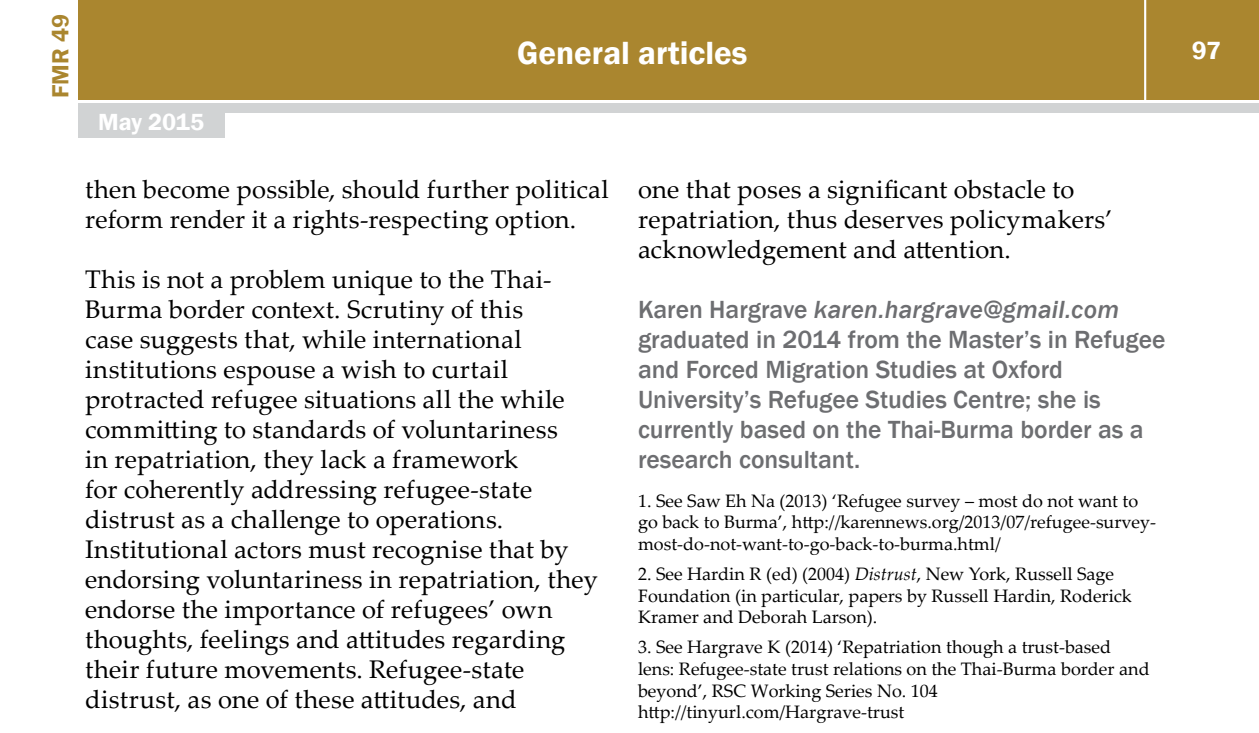
<style>
.page{position:relative;width:1259px;height:733px;background:#fff}
.page>*{position:absolute;margin:0;border:0;box-sizing:border-box;transform-origin:0 0}
.t1{font:600 33px "Franklin Gothic";color:#fff}
.t2{font:25.5px/30px "Palatino Linotype";letter-spacing:.01em;color:#000}
.t3{font:500 25.5px/30px "Franklin Gothic";color:#6d6e71}
.t4{font:600 25.5px "Franklin Gothic";color:#fff}
.t5{font:600 24px "Franklin Gothic";color:#fff}
.t6{font:600 24px "Franklin Gothic";color:#aa862f}
.t7{font:18px/21.6px "Palatino Linotype";color:#000}
.s1{font-style:italic}
</style>
<div class="page">
<div style="left:78px;top:0;width:1181px;height:99px;background:#aa862f"></div>
<div style="left:78px;top:104px;width:1181px;height:9px;background:#d1d3d4"></div>
<hr style="left:1144px;top:0;width:2px;height:102px;background:#fff">
<div style="left:78px;top:111px;width:147px;height:26px;background:#d1d3d4"></div>
<p class="t6" style="left:46px;top:98px;width:85px;rotate:-90deg">FMR 49</p>
<p class="t5" style="left:98px;top:107px;width:108px">May 2015</p>
<p class="t1" style="left:517px;top:33px;width:232px">General articles</p>
<p class="t4" style="left:1191px;top:35px;width:31px">97</p>
<p class="t2" style="left:85px;top:173px;width:525px">then become possible, should further political reform render it a rights-respecting option.</p>
<p class="t2" style="left:85px;top:263px;width:514px">This is not a problem unique to the Thai-Burma border context. Scrutiny of this<br>case suggests that, while international institutions espouse a wish to curtail protracted refugee situations all the while committing to standards of voluntariness<br>in repatriation, they lack a framework<br>for coherently addressing refugee-state distrust as a challenge to operations.<br>Institutional actors must recognise that by endorsing voluntariness in repatriation, they endorse the importance of refugees’ own thoughts, feelings and attitudes regarding their future movements. Refugee-state distrust, as one of these attitudes, and</p>
<p class="t2" style="left:638px;top:173px;width:476px">one that poses a significant obstacle to repatriation, thus deserves policymakers’ acknowledgement and attention.</p>
<p class="t3" style="left:638px;top:295px;width:529px">Karen Hargrave <span class="s1">karen.hargrave@gmail.com </span>graduated in 2014 from the Master’s in Refugee and Forced Migration Studies at Oxford University’s Refugee Studies Centre; she is currently based on the Thai-Burma border as a research consultant.</p>
<p class="t7" style="left:638px;top:489px;width:519px">1. See Saw Eh Na (2013) ‘Refugee survey – most do not want to go back to Burma’, http://karennews.org/2013/07/refugee-survey&shy;most-do-not-want-to-go-back-to-burma.html/</p>
<p class="t7" style="left:638px;top:562px;width:495px">2. See Hardin R (ed) (2004) <span class="s1">Distrust</span>, New York, Russell Sage<br>Foundation (in particular, papers by Russell Hardin, Roderick<br>Kramer and Deborah Larson).</p>
<p class="t7" style="left:638px;top:636px;width:513px">3. See Hargrave K (2014) ‘Repatriation though a trust-based lens: Refugee-state trust relations on the Thai-Burma border and beyond’, RSC Working Series No. 104 http://tinyurl.com/Hargrave-trust</p>
</div>
